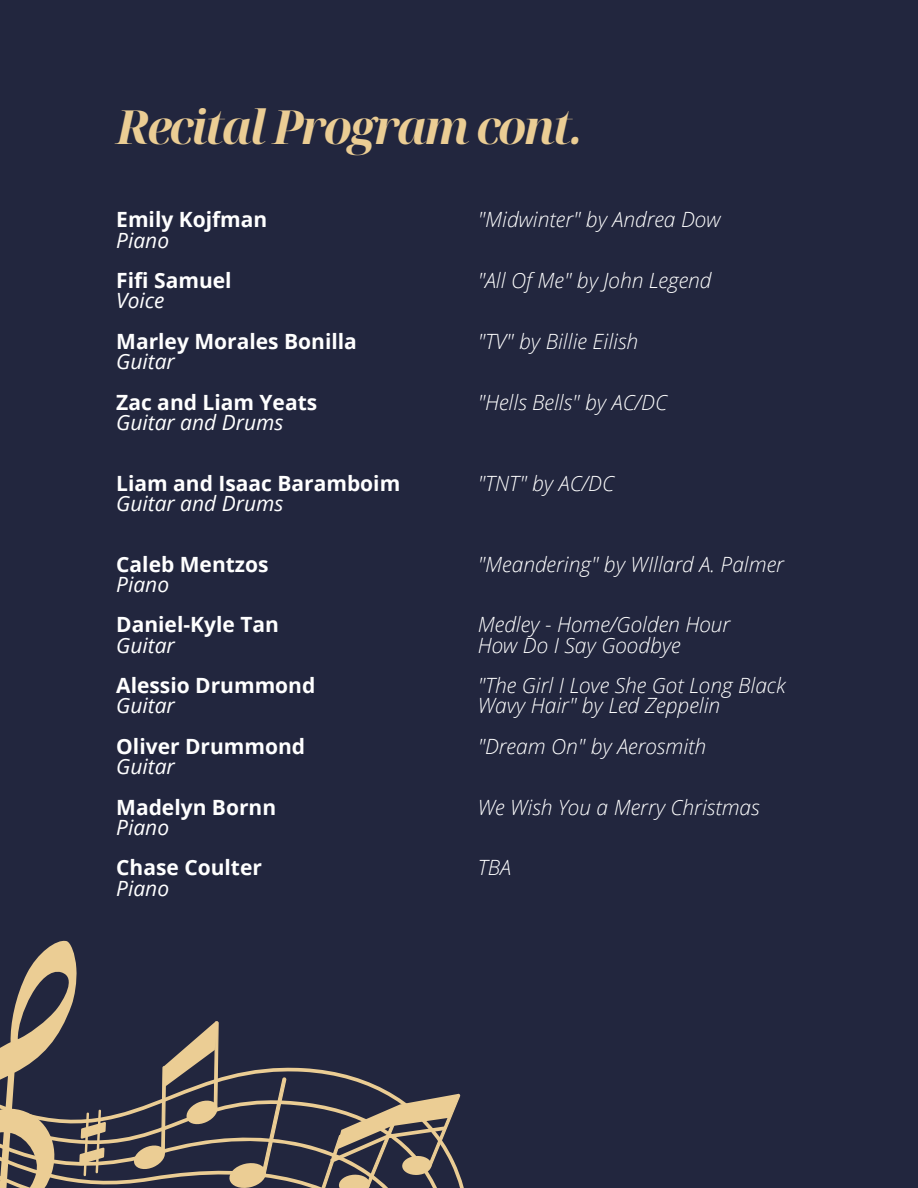
<style>
.page{position:relative;width:918px;height:1188px;background:#22263e}
.page>*{position:absolute;margin:0;border:0;box-sizing:border-box;transform-origin:0 0}
.t1{font:italic 700 46.95px "Noto Serif Display";letter-spacing:-.055em;color:#ebcd94}
.t2{font:italic 300 21px/20.2px "Open Sans";color:#fff}
.t3{font:700 21px "Open Sans";color:#fff}
.t4{font:italic 21px "Open Sans";color:#fff}
</style>
<div class="page">
<svg style="left:114px;top:1021px;width:347px;height:167px"></svg>
<svg style="left:0;top:940px;width:114px;height:248px"></svg>
<h1 class="t1" style="left:116px;top:93px;width:468px">Recital Program cont.</h1>
<p class="t3" style="left:116px;top:205px;width:153px">Emily Kojfman</p>
<p class="t4" style="left:116px;top:225px;width:54px">Piano</p>
<p class="t3" style="left:116px;top:266px;width:117px">Fifi Samuel</p>
<p class="t4" style="left:116px;top:286px;width:50px">Voice</p>
<p class="t3" style="left:116px;top:326px;width:242px">Marley Morales Bonilla</p>
<p class="t4" style="left:116px;top:347px;width:60px">Guitar</p>
<p class="t3" style="left:116px;top:387px;width:202px">Zac and Liam Yeats</p>
<p class="t4" style="left:116px;top:407px;width:169px">Guitar and Drums</p>
<p class="t3" style="left:116px;top:468px;width:286px">Liam and Isaac Baramboim</p>
<p class="t4" style="left:116px;top:488px;width:169px">Guitar and Drums</p>
<p class="t3" style="left:116px;top:549px;width:154px">Caleb Mentzos</p>
<p class="t4" style="left:116px;top:569px;width:54px">Piano</p>
<p class="t3" style="left:116px;top:610px;width:164px">Daniel-Kyle Tan</p>
<p class="t4" style="left:116px;top:630px;width:60px">Guitar</p>
<p class="t3" style="left:116px;top:671px;width:201px">Alessio Drummond</p>
<p class="t4" style="left:116px;top:691px;width:60px">Guitar</p>
<p class="t3" style="left:116px;top:731px;width:190px">Oliver Drummond</p>
<p class="t4" style="left:116px;top:752px;width:60px">Guitar</p>
<p class="t3" style="left:116px;top:792px;width:161px">Madelyn Bornn</p>
<p class="t4" style="left:116px;top:812px;width:54px">Piano</p>
<p class="t3" style="left:116px;top:853px;width:147px">Chase Coulter</p>
<p class="t4" style="left:116px;top:873px;width:54px">Piano</p>
<p class="t2" style="left:478px;top:209px;width:244px">"Midwinter" by Andrea Dow</p>
<p class="t2" style="left:478px;top:270px;width:235px">"All Of Me" by John Legend</p>
<p class="t2" style="left:478px;top:330px;width:162px">"TV" by Billie Eilish</p>
<p class="t2" style="left:478px;top:391px;width:191px">"Hells Bells" by AC/DC</p>
<p class="t2" style="left:478px;top:472px;width:138px">"TNT" by AC/DC</p>
<p class="t2" style="left:478px;top:553px;width:308px">"Meandering" by WIllard A. Palmer</p>
<p class="t2" style="left:478px;top:614px;width:254px">Medley - Home/Golden Hour<br>How Do I Say Goodbye</p>
<p class="t2" style="left:478px;top:675px;width:310px">"The Girl I Love She Got Long Black<br>Wavy Hair" by Led Zeppelin</p>
<p class="t2" style="left:478px;top:735px;width:230px">"Dream On" by Aerosmith</p>
<p class="t2" style="left:478px;top:796px;width:283px">We Wish You a Merry Christmas</p>
<p class="t2" style="left:478px;top:857px;width:35px">TBA</p>
</div>
